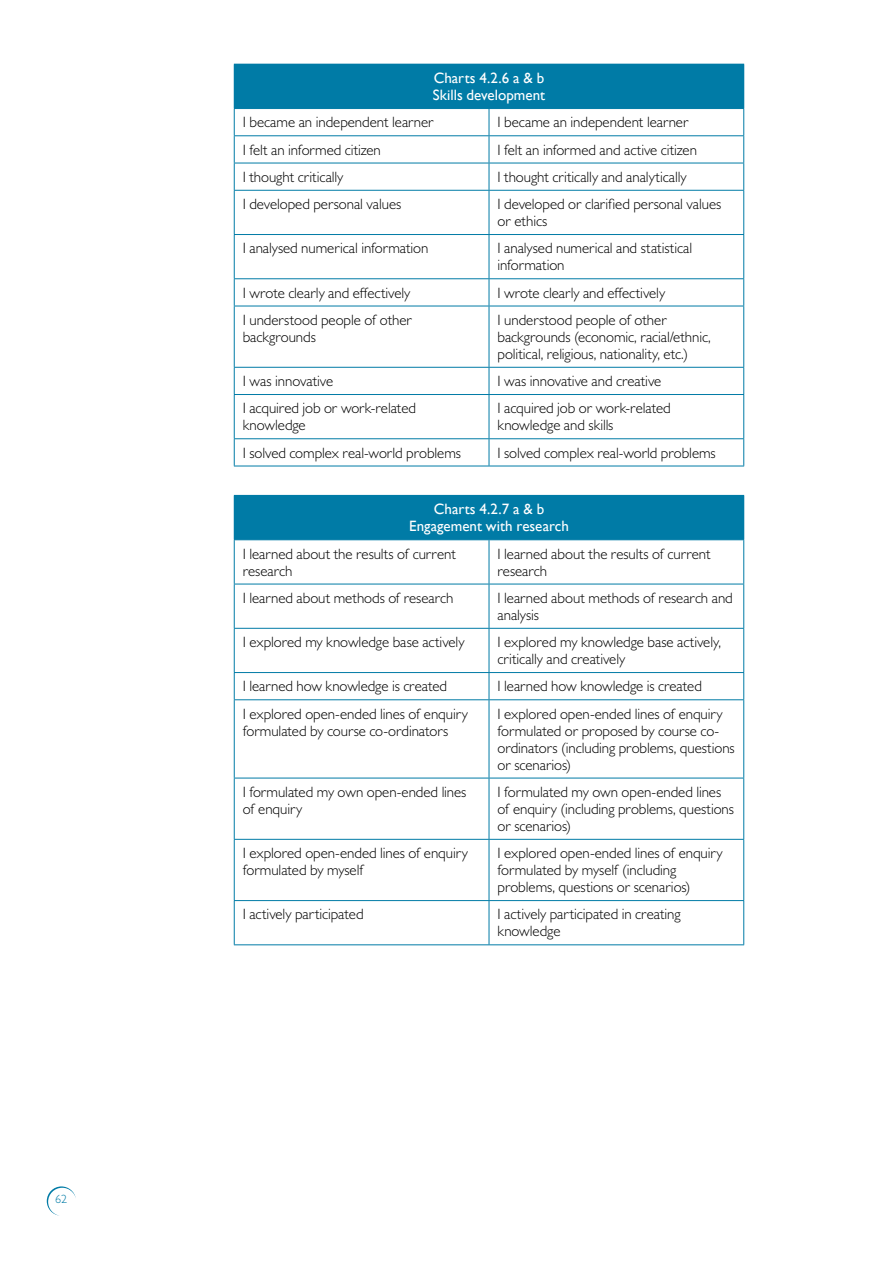
<style>
.page{position:relative;width:893px;height:1263px;background:#fff}
.page>*{position:absolute;margin:0;border:0;box-sizing:border-box;transform-origin:0 0}
.t1{font:300 15px/17px "Gill Sans MT Pro";letter-spacing:-.005em;color:#000}
.t2{font:15px/17px "Gill Sans";color:#fff}
.t3{font:300 12px "Gill Sans MT Pro";color:#007ba6}
</style>
<div class="page">
<svg style="left:47px;top:1186px;width:29px;height:30px"></svg>
<div style="left:234px;top:64px;width:510px;height:45px;background:#007ba6"></div>
<svg style="left:235px;top:109px;width:508px;height:357px"></svg>
<hr style="left:234px;top:135px;width:255px;height:1px;background:#007ba6">
<hr style="left:489px;top:135px;width:255px;height:1px;background:#007ba6">
<hr style="left:234px;top:163px;width:255px;height:1px;background:#007ba6">
<svg style="left:234px;top:109px;width:1px;height:81px"></svg>
<hr style="left:489px;top:163px;width:255px;height:1px;background:#007ba6">
<svg style="left:489px;top:109px;width:1px;height:81px"></svg>
<svg style="left:743px;top:109px;width:1px;height:81px"></svg>
<hr style="left:234px;top:190px;width:255px;height:1px;background:#007ba6">
<hr style="left:234px;top:191px;width:1px;height:43px;background:#007ba6">
<hr style="left:489px;top:190px;width:255px;height:1px;background:#007ba6">
<hr style="left:489px;top:191px;width:1px;height:43px;background:#007ba6">
<hr style="left:743px;top:191px;width:1px;height:43px;background:#007ba6">
<hr style="left:234px;top:234px;width:255px;height:1px;background:#007ba6">
<hr style="left:234px;top:235px;width:1px;height:43px;background:#007ba6">
<hr style="left:489px;top:234px;width:255px;height:1px;background:#007ba6">
<hr style="left:489px;top:235px;width:1px;height:43px;background:#007ba6">
<hr style="left:743px;top:235px;width:1px;height:43px;background:#007ba6">
<hr style="left:234px;top:278px;width:255px;height:1px;background:#007ba6">
<svg style="left:234px;top:279px;width:1px;height:27px"></svg>
<hr style="left:489px;top:278px;width:255px;height:1px;background:#007ba6">
<svg style="left:489px;top:279px;width:1px;height:27px"></svg>
<svg style="left:743px;top:279px;width:1px;height:27px"></svg>
<hr style="left:234px;top:306px;width:255px;height:1px;background:#007ba6">
<hr style="left:234px;top:306px;width:1px;height:61px;background:#007ba6">
<hr style="left:489px;top:306px;width:255px;height:1px;background:#007ba6">
<hr style="left:489px;top:306px;width:1px;height:61px;background:#007ba6">
<hr style="left:743px;top:306px;width:1px;height:61px;background:#007ba6">
<hr style="left:234px;top:367px;width:255px;height:1px;background:#007ba6">
<svg style="left:234px;top:368px;width:1px;height:26px"></svg>
<hr style="left:489px;top:367px;width:255px;height:1px;background:#007ba6">
<svg style="left:489px;top:368px;width:1px;height:26px"></svg>
<svg style="left:743px;top:368px;width:1px;height:26px"></svg>
<hr style="left:234px;top:394px;width:255px;height:1px;background:#007ba6">
<hr style="left:234px;top:395px;width:1px;height:43px;background:#007ba6">
<hr style="left:489px;top:394px;width:255px;height:1px;background:#007ba6">
<hr style="left:489px;top:395px;width:1px;height:43px;background:#007ba6">
<hr style="left:743px;top:395px;width:1px;height:43px;background:#007ba6">
<hr style="left:234px;top:438px;width:255px;height:1px;background:#007ba6">
<svg style="left:234px;top:439px;width:1px;height:27px"></svg>
<hr style="left:489px;top:438px;width:255px;height:1px;background:#007ba6">
<svg style="left:489px;top:439px;width:1px;height:27px"></svg>
<svg style="left:743px;top:439px;width:1px;height:27px"></svg>
<hr style="left:234px;top:466px;width:255px;height:1px;background:#007ba6">
<hr style="left:489px;top:466px;width:255px;height:1px;background:#007ba6">
<div style="left:234px;top:495px;width:510px;height:45px;background:#007ba6"></div>
<svg style="left:235px;top:540px;width:508px;height:404px"></svg>
<hr style="left:234px;top:540px;width:1px;height:44px;background:#007ba6">
<hr style="left:489px;top:540px;width:1px;height:44px;background:#007ba6">
<hr style="left:743px;top:540px;width:1px;height:44px;background:#007ba6">
<hr style="left:234px;top:584px;width:255px;height:1px;background:#007ba6">
<hr style="left:234px;top:584px;width:1px;height:44px;background:#007ba6">
<hr style="left:489px;top:584px;width:255px;height:1px;background:#007ba6">
<hr style="left:489px;top:584px;width:1px;height:44px;background:#007ba6">
<hr style="left:743px;top:584px;width:1px;height:44px;background:#007ba6">
<hr style="left:234px;top:628px;width:255px;height:1px;background:#007ba6">
<hr style="left:234px;top:629px;width:1px;height:43px;background:#007ba6">
<hr style="left:489px;top:628px;width:255px;height:1px;background:#007ba6">
<hr style="left:489px;top:629px;width:1px;height:43px;background:#007ba6">
<hr style="left:743px;top:629px;width:1px;height:43px;background:#007ba6">
<hr style="left:234px;top:672px;width:255px;height:1px;background:#007ba6">
<svg style="left:234px;top:673px;width:1px;height:26px"></svg>
<hr style="left:489px;top:672px;width:255px;height:1px;background:#007ba6">
<svg style="left:489px;top:673px;width:1px;height:26px"></svg>
<svg style="left:743px;top:673px;width:1px;height:26px"></svg>
<hr style="left:234px;top:699px;width:255px;height:1px;background:#007ba6">
<hr style="left:234px;top:700px;width:1px;height:78px;background:#007ba6">
<hr style="left:489px;top:699px;width:255px;height:1px;background:#007ba6">
<hr style="left:489px;top:700px;width:1px;height:78px;background:#007ba6">
<hr style="left:743px;top:700px;width:1px;height:78px;background:#007ba6">
<hr style="left:234px;top:778px;width:255px;height:1px;background:#007ba6">
<hr style="left:234px;top:778px;width:1px;height:61px;background:#007ba6">
<hr style="left:489px;top:778px;width:255px;height:1px;background:#007ba6">
<hr style="left:489px;top:778px;width:1px;height:61px;background:#007ba6">
<hr style="left:743px;top:778px;width:1px;height:61px;background:#007ba6">
<hr style="left:234px;top:839px;width:255px;height:1px;background:#007ba6">
<hr style="left:234px;top:840px;width:1px;height:60px;background:#007ba6">
<hr style="left:489px;top:839px;width:255px;height:1px;background:#007ba6">
<hr style="left:489px;top:840px;width:1px;height:60px;background:#007ba6">
<hr style="left:743px;top:840px;width:1px;height:60px;background:#007ba6">
<hr style="left:234px;top:900px;width:255px;height:1px;background:#007ba6">
<hr style="left:234px;top:901px;width:1px;height:43px;background:#007ba6">
<hr style="left:489px;top:900px;width:255px;height:1px;background:#007ba6">
<hr style="left:489px;top:901px;width:1px;height:43px;background:#007ba6">
<hr style="left:743px;top:901px;width:1px;height:43px;background:#007ba6">
<hr style="left:234px;top:944px;width:255px;height:1px;background:#007ba6">
<hr style="left:489px;top:944px;width:255px;height:1px;background:#007ba6">
<p class="t3" style="left:55px;top:1192px;width:13px">62</p>
<p class="t2" style="left:433px;top:70px;width:114px">Charts 4.2.6 a &amp; b<br>Skills development</p>
<p class="t1" style="left:243px;top:114px;width:193px">I became an independent learner</p>
<p class="t1" style="left:497px;top:114px;width:193px">I became an independent learner</p>
<p class="t1" style="left:243px;top:141px;width:140px">I felt an informed citizen</p>
<p class="t1" style="left:497px;top:141px;width:201px">I felt an informed and active citizen</p>
<p class="t1" style="left:243px;top:168px;width:102px">I thought critically</p>
<p class="t1" style="left:497px;top:168px;width:191px">I thought critically and analytically</p>
<p class="t1" style="left:243px;top:195px;width:160px">I developed personal values</p>
<p class="t1" style="left:497px;top:195px;width:225px">I developed or clarified personal values or ethics</p>
<p class="t1" style="left:243px;top:239px;width:187px">I analysed numerical information</p>
<p class="t1" style="left:497px;top:239px;width:196px">I analysed numerical and statistical information</p>
<p class="t1" style="left:243px;top:284px;width:169px">I wrote clearly and effectively</p>
<p class="t1" style="left:497px;top:284px;width:169px">I wrote clearly and effectively</p>
<p class="t1" style="left:243px;top:311px;width:171px">I understood people of other backgrounds</p>
<p class="t1" style="left:497px;top:311px;width:215px">I understood people of other backgrounds (economic, racial/ethnic, political, religious, nationality, etc.)</p>
<p class="t1" style="left:243px;top:372px;width:92px">I was innovative</p>
<p class="t1" style="left:497px;top:372px;width:165px">I was innovative and creative</p>
<p class="t1" style="left:243px;top:399px;width:175px">I acquired job or work-related knowledge</p>
<p class="t1" style="left:497px;top:399px;width:175px">I acquired job or work-related knowledge and skills</p>
<p class="t1" style="left:243px;top:444px;width:220px">I solved complex real-world problems</p>
<p class="t1" style="left:497px;top:444px;width:220px">I solved complex real-world problems</p>
<p class="t2" style="left:409px;top:501px;width:161px;text-align:center">Charts 4.2.7 a &amp; b<br>Engagement with research</p>
<p class="t1" style="left:243px;top:545px;width:215px">I learned about the results of current research</p>
<p class="t1" style="left:497px;top:545px;width:215px">I learned about the results of current research</p>
<p class="t1" style="left:243px;top:589px;width:212px">I learned about methods of research</p>
<p class="t1" style="left:497px;top:589px;width:237px">I learned about methods of research and analysis</p>
<p class="t1" style="left:243px;top:633px;width:223px">I explored my knowledge base actively</p>
<p class="t1" style="left:497px;top:633px;width:225px">I explored my knowledge base actively, critically and creatively</p>
<p class="t1" style="left:243px;top:677px;width:206px">I learned how knowledge is created</p>
<p class="t1" style="left:497px;top:677px;width:206px">I learned how knowledge is created</p>
<p class="t1" style="left:243px;top:705px;width:227px">I explored open-ended lines of enquiry formulated by course co-ordinators</p>
<p class="t1" style="left:497px;top:705px;width:239px">I explored open-ended lines of enquiry formulated or proposed by course co&shy;ordinators (including problems, questions or scenarios)</p>
<p class="t1" style="left:243px;top:783px;width:225px">I formulated my own open-ended lines of enquiry</p>
<p class="t1" style="left:497px;top:783px;width:238px">I formulated my own open-ended lines of enquiry (including problems, questions or scenarios)</p>
<p class="t1" style="left:243px;top:844px;width:227px">I explored open-ended lines of enquiry formulated by myself</p>
<p class="t1" style="left:497px;top:844px;width:227px">I explored open-ended lines of enquiry formulated by myself (including problems, questions or scenarios)</p>
<p class="t1" style="left:243px;top:905px;width:122px">I actively participated</p>
<p class="t1" style="left:497px;top:905px;width:185px">I actively participated in creating knowledge</p>
</div>
